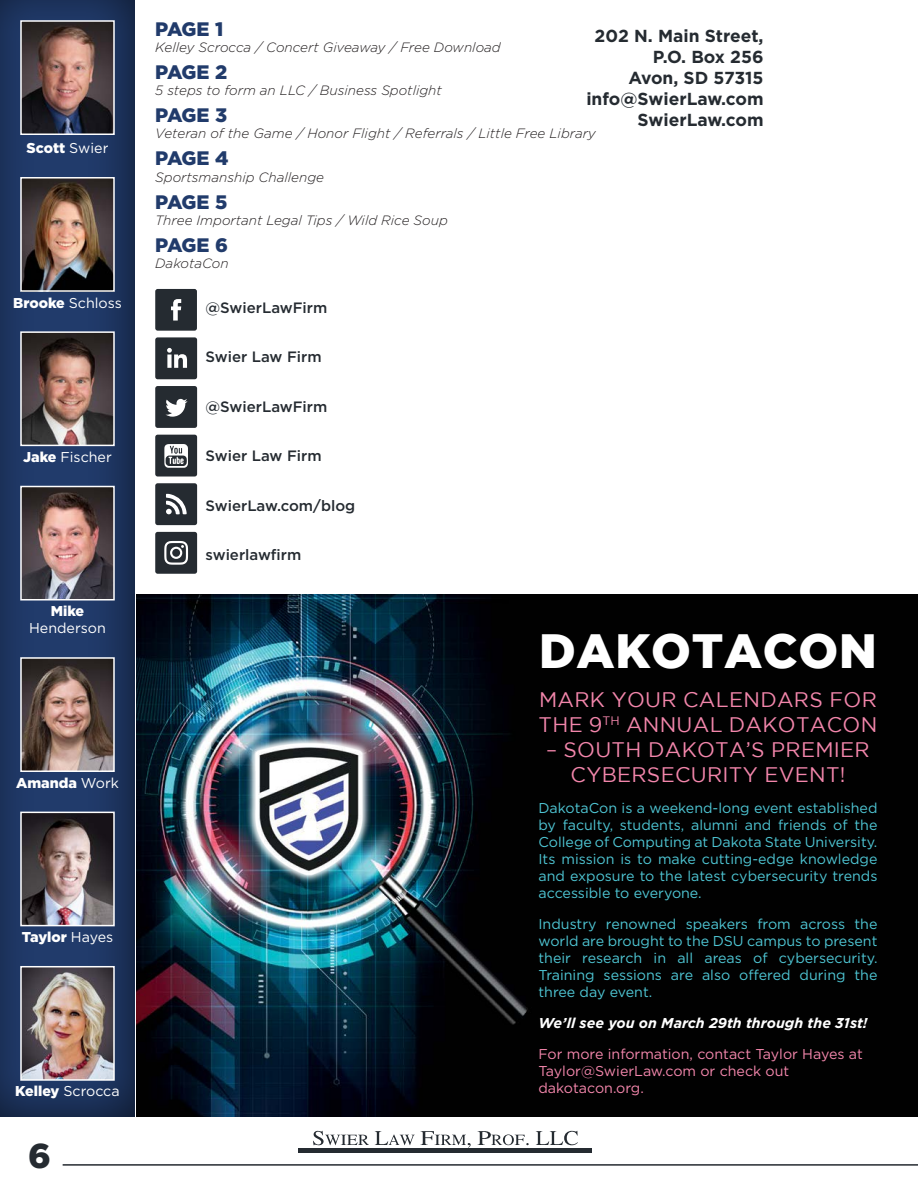
<style>
.page{position:relative;width:918px;height:1188px;background:#fff}
.page>*{position:absolute;margin:0;border:0;box-sizing:border-box;transform-origin:0 0}
.t1{font:900 48px "Gotham";letter-spacing:.015em;color:#fff}
.t2{font:900 34.5px "Gotham";color:#252b31}
.t3{font:21px/25.2px "Gotham";letter-spacing:.015em;color:#f386ab}
.t4{font:900 19.5px "Gotham";letter-spacing:-.045em;color:#213b6b}
.t5{font:700 17.4px/20.9px "Gotham";color:#252b31;text-align:right}
.t6{font:500 15px "Gotham";color:#252b31}
.t7{font:14.25px/17.1px "Gotham";color:#4ec5d3;text-align:justify}
.t8{font:14.25px/17.1px "Gotham";color:#f386ab}
.t9{font:14.25px "Gotham";color:#fff}
.t10{font:italic 700 14.25px "Gotham";color:#fff}
.t11{font:900 14.25px "Gotham";color:#fff}
.t12{font:italic 300 13.5px "Gotham";color:#231f20}
.s1{font-weight:400}
.s2{font-weight:900}
</style>
<div class="page">
<img style="left:136px;top:594px;width:782px;height:523px">
<img style="left:917px;top:695px;width:1px;height:419px">
<hr style="left:917px;top:1114px;width:1px;height:74px;background:#fff">
<hr style="left:63px;top:1164px;width:855px;height:2px;background:#252b31">
<div style="left:155px;top:289px;width:42px;height:42px;background:#252b31;border-radius:2px"></div>
<svg style="left:171px;top:299px;width:10px;height:22px"></svg>
<div style="left:155px;top:532px;width:42px;height:42px;background:#252b31;border-radius:2px"></div>
<div style="left:155px;top:386px;width:42px;height:42px;background:#252b31;border-radius:2px"></div>
<svg style="left:165px;top:399px;width:23px;height:18px"></svg>
<div style="left:155px;top:337px;width:42px;height:42px;background:#252b31;border-radius:2px"></div>
<svg style="left:167px;top:348px;width:20px;height:20px"></svg>
<div style="left:155px;top:435px;width:42px;height:42px;background:#252b31;border-radius:2px"></div>
<svg style="left:164px;top:444px;width:24px;height:24px"></svg>
<div style="left:155px;top:483px;width:42px;height:42px;background:#252b31;border-radius:2px"></div>
<svg style="left:166px;top:494px;width:21px;height:20px"></svg>
<hr style="left:298px;top:1148px;width:294px;height:4px;background:#252b31">
<svg style="left:313px;top:1131px;width:56px;height:14px"></svg>
<svg style="left:375px;top:1131px;width:40px;height:14px"></svg>
<svg style="left:421px;top:1131px;width:50px;height:17px"></svg>
<svg style="left:478px;top:1131px;width:51px;height:14px"></svg>
<svg style="left:536px;top:1131px;width:42px;height:14px"></svg>
<div style="left:0;top:0;width:135px;height:1117px;background:#231f20;opacity:.75"></div>
<img style="left:23px;top:23px;width:89px;height:109px">
<div style="left:20px;top:20px;width:95px;height:115px;border:2px solid #fff"></div>
<img style="left:23px;top:180px;width:89px;height:109px">
<div style="left:20px;top:177px;width:95px;height:115px;border:2px solid #fff"></div>
<img style="left:23px;top:489px;width:89px;height:109px">
<div style="left:20px;top:486px;width:95px;height:115px;border:2px solid #fff"></div>
<img style="left:23px;top:969px;width:89px;height:109px">
<div style="left:20px;top:966px;width:95px;height:115px;border:2px solid #fff"></div>
<img style="left:23px;top:334px;width:89px;height:109px">
<div style="left:20px;top:331px;width:95px;height:115px;border:2px solid #fff"></div>
<img style="left:23px;top:660px;width:89px;height:109px">
<div style="left:20px;top:657px;width:95px;height:115px;border:2px solid #fff"></div>
<img style="left:23px;top:815px;width:89px;height:108px">
<div style="left:20px;top:812px;width:95px;height:114px;border:2px solid #fff"></div>
<svg style="left:164px;top:541px;width:24px;height:24px"></svg>
<svg style="left:246px;top:878px;width:125px;height:6px"></svg>
<img style="left:236px;top:734px;width:144px;height:144px">
<p class="t11" style="left:27px;top:138px;width:83px">Scott <span class="s1">Swier</span></p>
<p class="t9" style="left:13px;top:293px;width:110px"><span class="s2">Brooke</span> Schloss</p>
<p class="t9" style="left:23px;top:448px;width:90px"><span class="s2">Jake</span> Fischer</p>
<p class="t11" style="left:51px;top:601px;width:35px">Mike</p>
<p class="t9" style="left:29px;top:619px;width:78px">Henderson</p>
<p class="t11" style="left:16px;top:773px;width:104px">Amanda <span class="s1">Work</span></p>
<p class="t11" style="left:22px;top:927px;width:93px">Taylor <span class="s1">Hayes</span></p>
<p class="t9" style="left:15px;top:1082px;width:106px"><span class="s2">Kelley</span> Scrocca</p>
<h2 class="t2" style="left:28px;top:1132px;width:24px">6</h2>
<h3 class="t4" style="left:155px;top:16px;width:70px">PAGE 1</h3>
<p class="t12" style="left:155px;top:39px;width:347px">Kelley Scrocca / Concert Giveaway / Free Download</p>
<h3 class="t4" style="left:155px;top:59px;width:73px">PAGE 2</h3>
<p class="t12" style="left:155px;top:82px;width:288px">5 steps to form an LLC / Business Spotlight</p>
<h3 class="t4" style="left:155px;top:102px;width:73px">PAGE 3</h3>
<p class="t12" style="left:155px;top:125px;width:442px">Veteran of the Game / Honor Flight / Referrals / Little Free Library</p>
<h3 class="t4" style="left:155px;top:145px;width:75px">PAGE 4</h3>
<p class="t12" style="left:155px;top:168px;width:170px">Sportsmanship Challenge</p>
<h3 class="t4" style="left:155px;top:188px;width:74px">PAGE 5</h3>
<p class="t12" style="left:155px;top:212px;width:294px">Three Important Legal Tips / Wild Rice Soup</p>
<h3 class="t4" style="left:155px;top:232px;width:74px">PAGE 6</h3>
<p class="t12" style="left:155px;top:255px;width:75px">DakotaCon</p>
<p class="t5" style="left:586px;top:25px;width:179px">202 N. Main Street,<br>P.O. Box 256<br>Avon, SD 57315 info@SwierLaw.com<br>SwierLaw.com</p>
<p class="t6" style="left:205px;top:298px;width:123px">@SwierLawFirm</p>
<p class="t6" style="left:205px;top:347px;width:118px">Swier Law Firm</p>
<p class="t6" style="left:205px;top:397px;width:123px">@SwierLawFirm</p>
<p class="t6" style="left:205px;top:446px;width:118px">Swier Law Firm</p>
<p class="t6" style="left:205px;top:496px;width:151px">SwierLaw.com/blog</p>
<p class="t6" style="left:205px;top:545px;width:97px">swierlawfirm</p>
<h1 class="t1" style="left:539px;top:623px;width:339px">DAKOTACON</h1>
<h3 class="t3" style="left:539px;top:686px;width:340px">MARK YOUR CALENDARS FOR<br>THE 9<sup>TH</sup> ANNUAL DAKOTACON</h3>
<h3 class="t3" style="left:546px;top:737px;width:325px;text-align:center">– SOUTH DAKOTA’S PREMIER<br>CYBERSECURITY EVENT!</h3>
<p class="t7" style="left:539px;top:799px;width:341px">DakotaCon is a weekend-long event established by faculty, students, alumni and friends of the College of Computing at Dakota State University.<br>Its mission is to make cutting-edge knowledge and exposure to the latest cybersecurity trends accessible to everyone.</p>
<p class="t7" style="left:539px;top:915px;width:341px">Industry renowned speakers from across the world are brought to the DSU campus to present their research in all areas of cybersecurity.<br>Training sessions are also offered during the three day event.</p>
<p class="t10" style="left:539px;top:1014px;width:331px">We’ll see you on March 29th through the 31st!</p>
<p class="t8" style="left:539px;top:1045px;width:326px">For more information, contact Taylor Hayes at<br>Taylor@SwierLaw.com or check out dakotacon.org.</p>
</div>
